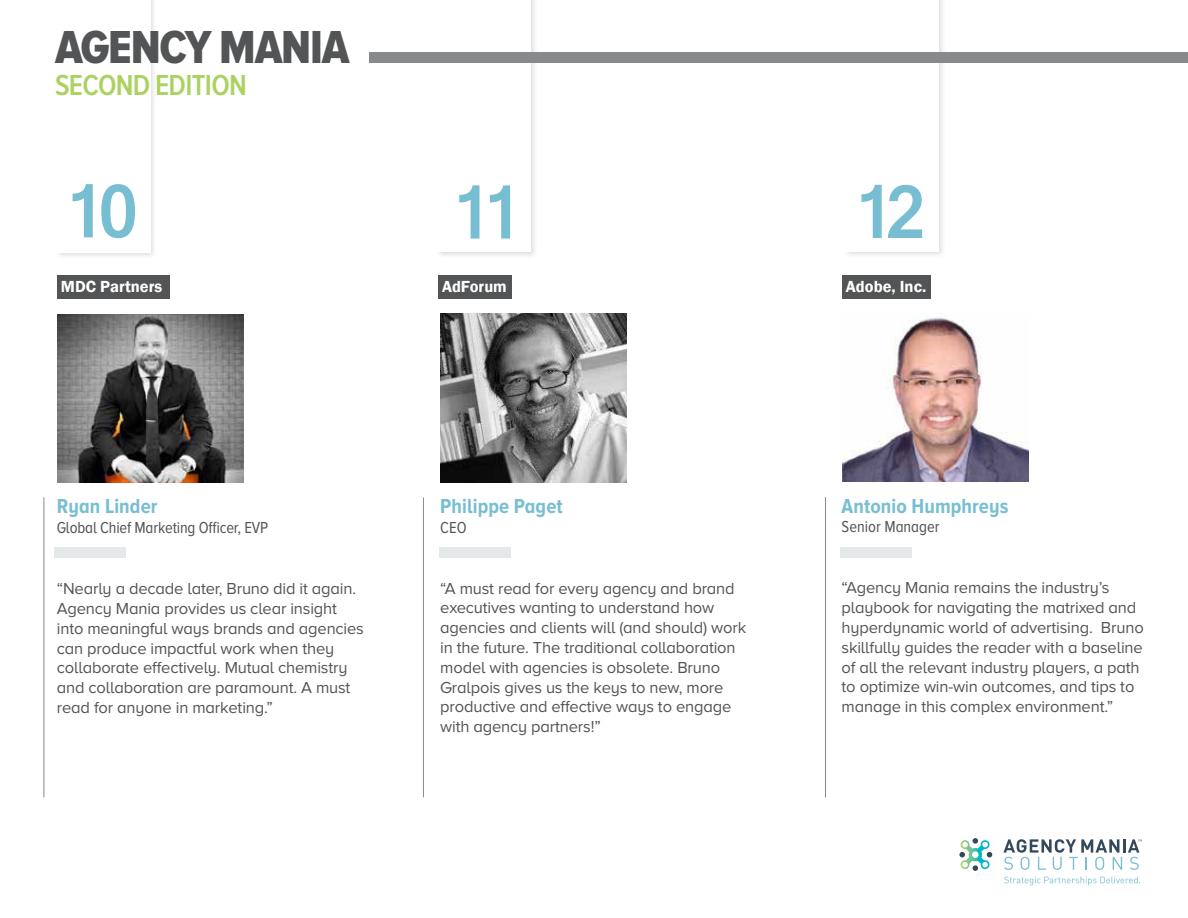
<style>
.page{position:relative;width:1188px;height:918px;background:#fff}
.page>*{position:absolute;margin:0;border:0;box-sizing:border-box;transform-origin:0 0}
.t1{font:700 79.2px "Gautami";color:#78bed2;scale:.91 1}
.t2{font:48px "Proxima Nova A Cond Extrabld";letter-spacing:-.025em;color:#535455}
.t3{font:600 30px "Proxima Nova A Cond";letter-spacing:-.025em;color:#abd261}
.t4{font:700 21px "Proxima Nova A Cond";letter-spacing:.005em;color:#78bed2}
.t5{font:16.5px/19.8px "Proxima Nova A";letter-spacing:-.01em;color:#535455}
.t6{font:16.5px "Proxima Nova A Cond";letter-spacing:-.01em;color:#535455}
.t7{font:600 16.5px "Franklin Gothic";color:#fff}
</style>
<div class="page">
<div style="left:54px;top:0;width:104px;height:259px;background:#87898b;opacity:.28"></div>
<div style="left:58px;top:0;width:93px;height:252px;background:#fff"></div>
<div style="left:53px;top:0;width:19px;height:252px;background:#fff"></div>
<div style="left:843px;top:0;width:103px;height:258px;background:#87898b;opacity:.28"></div>
<div style="left:846px;top:0;width:93px;height:252px;background:#fff"></div>
<div style="left:842px;top:0;width:18px;height:252px;background:#fff"></div>
<div style="left:439px;top:275px;width:73px;height:24px;background:#535455"></div>
<div style="left:435px;top:0;width:103px;height:259px;background:#87898b;opacity:.28"></div>
<div style="left:438px;top:0;width:93px;height:252px;background:#fff"></div>
<div style="left:434px;top:0;width:18px;height:252px;background:#fff"></div>
<div style="left:369px;top:52px;width:819px;height:11px;background:#87898b"></div>
<div style="left:439px;top:547px;width:72px;height:11px;background:#e5e8e8"></div>
<img style="left:441px;top:314px;width:186px;height:168px">
<hr style="left:1123px;top:839px;width:3px;height:14px;background:#35495d">
<svg style="left:1003px;top:839px;width:119px;height:31px"></svg>
<div style="left:986px;top:852px;width:7px;height:6px;background:#35495d;border-radius:50%"></div>
<svg style="left:959px;top:838px;width:31px;height:33px"></svg>
<svg style="left:1004px;top:877px;width:136px;height:8px"></svg>
<svg style="left:1128px;top:839px;width:14px;height:31px"></svg>
<div style="left:58px;top:276px;width:112px;height:23px;background:#535455"></div>
<div style="left:54px;top:547px;width:72px;height:11px;background:#e5e8e8"></div>
<img style="left:58px;top:314px;width:185px;height:169px">
<div style="left:843px;top:275px;width:88px;height:24px;background:#535455"></div>
<div style="left:841px;top:547px;width:71px;height:10px;background:#e5e8e8"></div>
<img style="left:843px;top:318px;width:185px;height:164px">
<hr style="left:44px;top:497px;width:1px;height:300px;background:#87898b">
<hr style="left:423px;top:497px;width:1px;height:300px;background:#87898b">
<hr style="left:825px;top:497px;width:1px;height:300px;background:#87898b">
<h2 class="t2" style="left:55px;top:20px;width:296px">AGENCY MANIA</h2>
<h3 class="t3" style="left:55px;top:68px;width:193px">SECOND EDITION</h3>
<h1 class="t1" style="left:65px;top:164px;width:81px">10</h1>
<p class="t7" style="left:61px;top:277px;width:103px">MDC Partners</p>
<h1 class="t1" style="left:452px;top:165px;width:78px">11</h1>
<p class="t7" style="left:442px;top:276px;width:66px">AdForum</p>
<p class="t4" style="left:57px;top:495px;width:102px">Ryan Linder</p>
<p class="t6" style="left:57px;top:519px;width:213px">Global Chief Marketing Officer, EVP</p>
<p class="t5" style="left:57px;top:579px;width:309px">“Nearly a decade later, Bruno did it again.<br>Agency Mania provides us clear insight into meaningful ways brands and agencies can produce impactful work when they collaborate effectively. Mutual chemistry and collaboration are paramount. A must read for anyone in marketing.”</p>
<p class="t4" style="left:440px;top:494px;width:124px">Philippe Paget</p>
<p class="t6" style="left:440px;top:518px;width:28px">CEO</p>
<p class="t5" style="left:440px;top:578px;width:307px">“A must read for every agency and brand executives wanting to understand how agencies and clients will (and should) work in the future. The traditional collaboration model with agencies is obsolete. Bruno Gralpois gives us the keys to new, more productive and effective ways to engage with agency partners!”</p>
<h1 class="t1" style="left:854px;top:164px;width:80px">12</h1>
<p class="t7" style="left:846px;top:276px;width:82px">Adobe, Inc.</p>
<p class="t4" style="left:842px;top:494px;width:168px">Antonio Humphreys</p>
<p class="t6" style="left:842px;top:518px;width:100px">Senior Manager</p>
<p class="t5" style="left:842px;top:578px;width:304px">“Agency Mania remains the industry’s playbook for navigating the matrixed and hyperdynamic world of advertising. Bruno skillfully guides the reader with a baseline of all the relevant industry players, a path to optimize win-win outcomes, and tips to manage in this complex environment.”</p>
</div>
